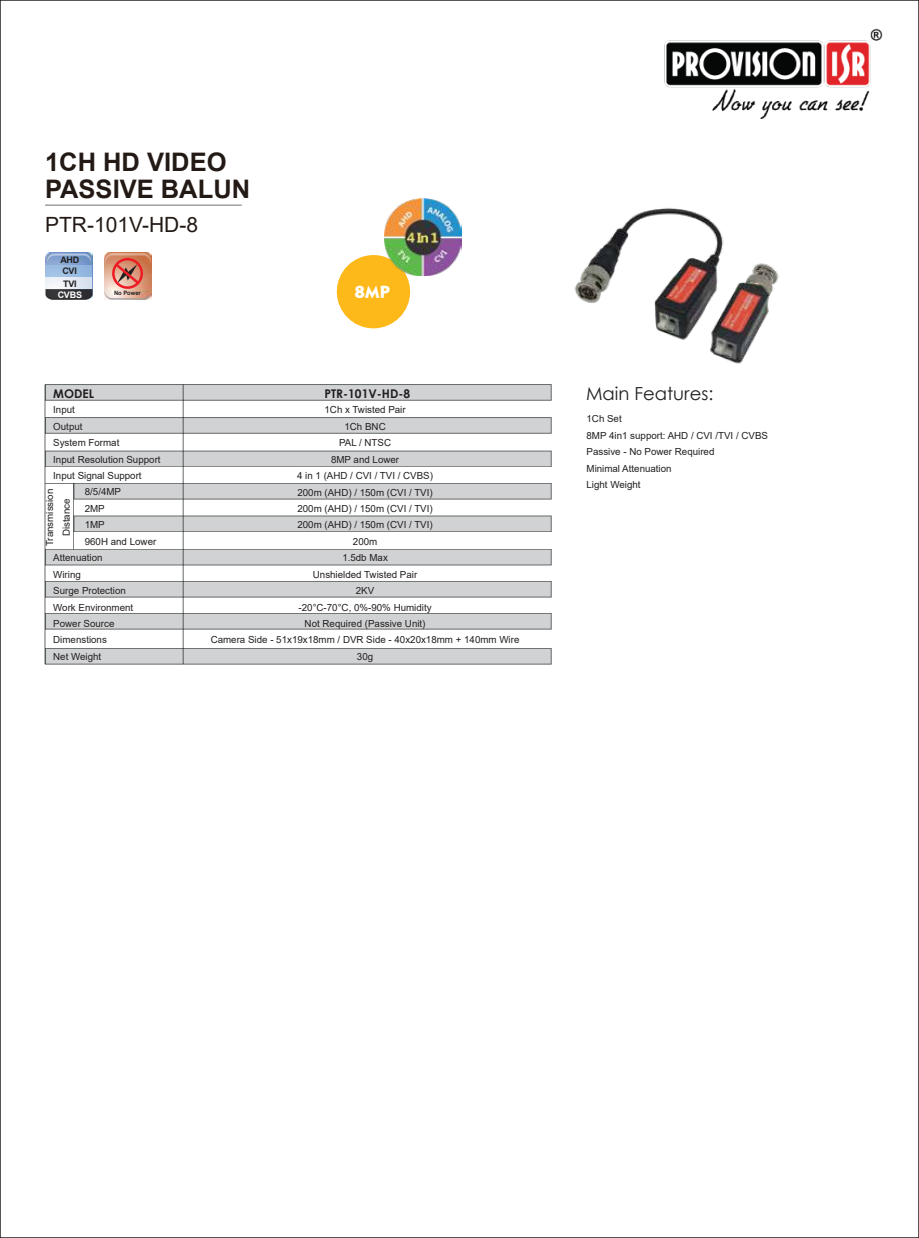
<style>
.page{position:relative;width:919px;height:1238px;background:#fff}
.page>*{position:absolute;margin:0;border:0;box-sizing:border-box;transform-origin:0 0}
.t1{font:700 25.5px/27px "Arial";color:#231a16}
.t2{font:21px "Arial";color:#231a16}
.t3{font:18.3px "Kabel ITCT Bold";color:#fff}
.t4{font:18px "Century Gothic";color:#221f20}
.t5{font:700 12px "Century Gothic";color:#221f20}
.t6{font:9.75px/16.5px "Arial";color:#221f20}
.t7{font:700 9px "Arial";letter-spacing:-.025em;color:#221f20}
.t8{font:700 9px "Arial";color:#fff}
.t9{font:700 6px "Arial";color:#221f20}
</style>
<div class="page">
<div style="left:337px;top:255px;width:73px;height:73px;background:#fdb819;border-radius:50%"></div>
<img style="left:574px;top:208px;width:205px;height:156px">
<hr style="left:45px;top:205px;width:197px;height:1px;background:#6e7071">
<svg style="left:46px;top:253px;width:46px;height:12px"></svg>
<svg style="left:45px;top:289px;width:47px;height:11px"></svg>
<svg style="left:45px;top:277px;width:47px;height:12px"></svg>
<div style="left:45px;top:265px;width:47px;height:12px;background:#9dc3e7"></div>
<div style="left:45px;top:384px;width:506px;height:16px;background:#d1d2d4;border:1px solid #666969"></div>
<div style="left:45px;top:417px;width:506px;height:16px;background:#d1d2d4;border:1px solid #666969"></div>
<div style="left:45px;top:451px;width:506px;height:16px;background:#d1d2d4;border:1px solid #666969"></div>
<div style="left:74px;top:483px;width:477px;height:16px;background:#d1d2d4;border:1px solid #666969"></div>
<div style="left:74px;top:516px;width:477px;height:16px;background:#d1d2d4;border:1px solid #666969"></div>
<div style="left:45px;top:549px;width:506px;height:16px;background:#d1d2d4;border:1px solid #666969"></div>
<div style="left:45px;top:581px;width:506px;height:16px;background:#d1d2d4;border:1px solid #666969"></div>
<div style="left:45px;top:613px;width:506px;height:16px;background:#d1d2d4;border:1px solid #666969"></div>
<div style="left:45px;top:648px;width:506px;height:16px;background:#d1d2d4;border:1px solid #666969"></div>
<hr style="left:183px;top:384px;width:1px;height:280px;background:#666969">
<hr style="left:45px;top:384px;width:1px;height:280px;background:#666969">
<hr style="left:73px;top:483px;width:1px;height:66px;background:#666969">
<svg style="left:45px;top:483px;width:29px;height:1px"></svg>
<img style="left:105px;top:253px;width:46px;height:8px">
<img style="left:106px;top:254px;width:44px;height:7px">
<div style="left:112px;top:258px;width:31px;height:31px;border:3px solid #ed1c24;border-radius:50%"></div>
<svg style="left:104px;top:261px;width:47px;height:38px;background:#d99380"></svg>
<img style="left:385px;top:199px;width:76px;height:77px">
<img style="left:664px;top:28px;width:219px;height:91px">
<h1 class="t1" style="left:45px;top:149px;width:206px">1CH HD VIDEO<br>PASSIVE BALUN</h1>
<h2 class="t2" style="left:45px;top:210px;width:154px">PTR-101V-HD-8</h2>
<p class="t7" style="left:60px;top:254px;width:21px">AHD</p>
<p class="t7" style="left:63px;top:277px;width:15px">TVI</p>
<p class="t7" style="left:62px;top:265px;width:16px">CVI</p>
<p class="t8" style="left:58px;top:288px;width:26px">CVBS</p>
<p class="t9" style="left:114px;top:289px;width:28px">No Power</p>
<h3 class="t3" style="left:355px;top:282px;width:37px">8MP</h3>
<p class="t5" style="left:53px;top:384px;width:42px">MODEL</p>
<p class="t5" style="left:324px;top:384px;width:87px">PTR-101V-HD-8</p>
<h3 class="t4" style="left:586px;top:381px;width:129px">Main Features:</h3>
<p class="t6" style="left:586px;top:410px;width:183px">1Ch Set<br>8MP 4in1 support: AHD / CVI /TVI / CVBS<br>Passive - No Power Required<br>Minimal Attenuation<br>Light Weight</p>
<p class="t6" style="left:42px;top:546px;width:59px;text-align:center;rotate:-90deg">Transmission<br>Distance</p>
<p class="t6" style="left:85px;top:483px;width:73px">8/5/4MP<br>2MP<br>1MP<br>960H and Lower</p>
<p class="t6" style="left:211px;top:401px;width:310px;text-align:center">1Ch x Twisted Pair<br>1Ch BNC<br>PAL / NTSC<br>8MP and Lower<br>4 in 1 (AHD / CVI / TVI / CVBS)<br>200m (AHD) / 150m (CVI / TVI)<br>200m (AHD) / 150m (CVI / TVI)<br>200m (AHD) / 150m (CVI / TVI)<br>200m<br>1.5db Max<br>Unshielded Twisted Pair<br>2KV<br>-20°C-70°C, 0%-90% Humidity<br>Not Required (Passive Unit)<br>Camera Side - 51x19x18mm / DVR Side - 40x20x18mm + 140mm Wire<br>30g</p>
<p class="t6" style="left:53px;top:401px;width:109px">Input<br>Output<br>System Format<br>Input Resolution Support<br>Input Signal Support</p>
<p class="t6" style="left:53px;top:549px;width:82px">Attenuation<br>Wiring<br>Surge Protection<br>Work Environment<br>Power Source<br>Dimenstions<br>Net Weight</p>
</div>
